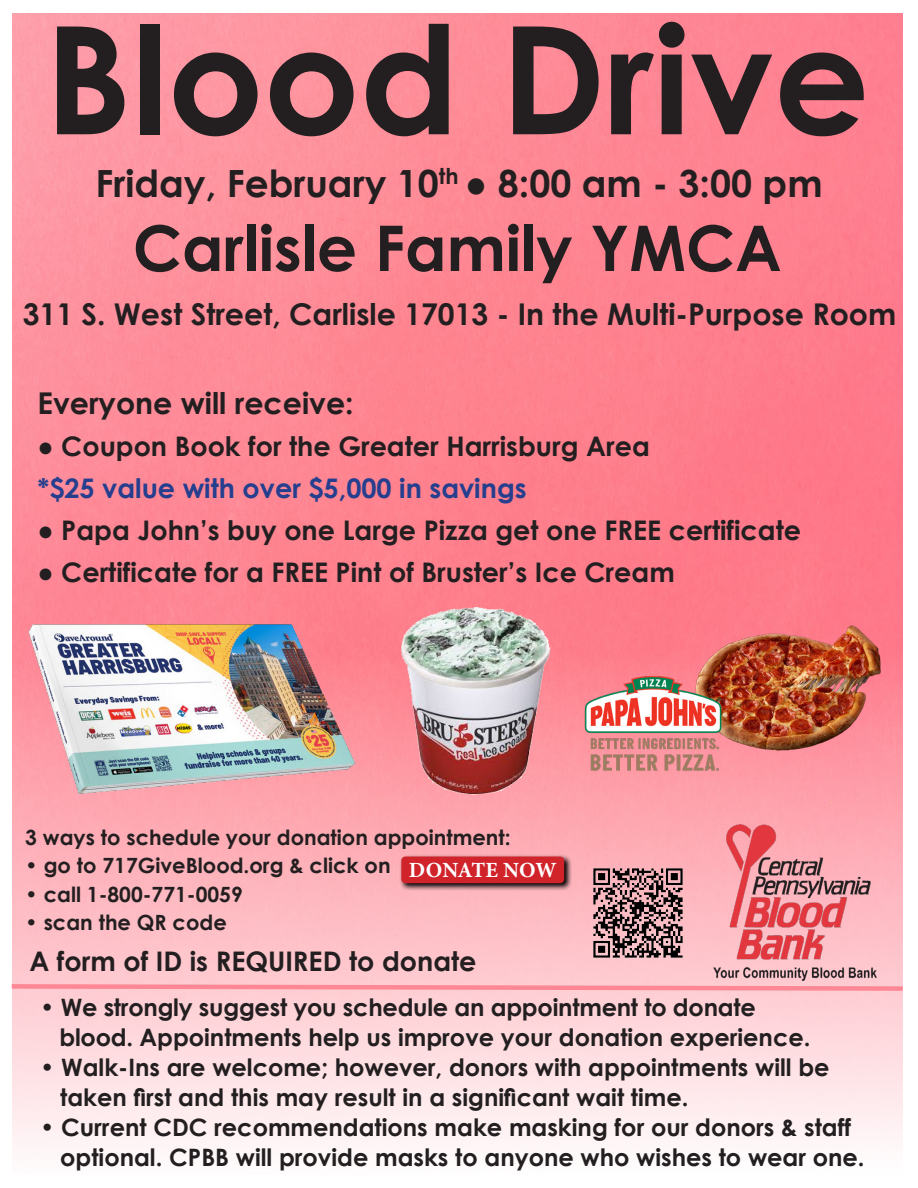
<style>
.page{position:relative;width:918px;height:1188px;background:#fff}
.page>*{position:absolute;margin:0;border:0;box-sizing:border-box;transform-origin:0 0}
.t1{font:700 150px "Century Gothic";color:#231f20}
.t2{font:700 63px "Century Gothic";color:#231f20}
.t3{font:700 37.5px "Century Gothic";color:#231f20}
.t4{font:700 30px "Century Gothic";color:#231f20}
.t5{font:700 27px "Century Gothic";color:#231f20}
.t6{font:700 27px "Century Gothic";color:#253f8e}
.t7{font:700 24px/30px "Century Gothic";color:#231f20}
.t8{font:700 21.6px "Minion Pro";letter-spacing:-.005em;color:#fff}
.t9{font:700 21px "Century Gothic";color:#231f20}
</style>
<div class="page">
<img style="left:12px;top:14px;width:891px;height:1134px">
<img style="left:713px;top:825px;width:164px;height:156px">
<svg style="left:11px;top:982px;width:892px;height:11px;background:#fdafb9"></svg>
<svg style="left:399px;top:854px;width:171px;height:37px;background:#ab7278"></svg>
<div style="left:401px;top:857px;width:163px;height:26px;background:#d1232a;border-radius:4px"></div>
<img style="left:570px;top:846px;width:135px;height:135px">
<img style="left:15px;top:616px;width:349px;height:180px">
<img style="left:571px;top:616px;width:318px;height:174px">
<img style="left:400px;top:604px;width:152px;height:192px">
<p class="t1" style="left:45px;top:-34px;width:826px">Blood Drive</p>
<p class="t3" style="left:95px;top:155px;width:729px">Friday, February 10<sup>th</sup> ● 8:00 am - 3:00 pm</p>
<p class="t2" style="left:133px;top:200px;width:650px">Carlisle Family YMCA</p>
<p class="t4" style="left:23px;top:291px;width:875px">311 S. West Street, Carlisle 17013 - In the Multi-Purpose Room</p>
<p class="t4" style="left:37px;top:380px;width:318px">Everyone will receive:</p>
<p class="t5" style="left:37px;top:426px;width:614px">● Coupon Book for the Greater Harrisburg Area</p>
<p class="t6" style="left:37px;top:468px;width:491px">*$25 value with over $5,000 in savings</p>
<p class="t5" style="left:37px;top:510px;width:765px">● Papa John’s buy one Large Pizza get one FREE certificate</p>
<p class="t5" style="left:37px;top:552px;width:639px">● Certificate for a FREE Pint of Bruster’s Ice Cream</p>
<p class="t9" style="left:25px;top:821px;width:487px">3 ways to schedule your donation appointment:</p>
<p class="t9" style="left:25px;top:850px;width:367px">• go to 717GiveBlood.org &amp; click on</p>
<p class="t9" style="left:25px;top:878px;width:219px">• call 1-800-771-0059</p>
<p class="t9" style="left:25px;top:907px;width:203px">• scan the QR code</p>
<p class="t8" style="left:409px;top:855px;width:150px">DONATE NOW</p>
<p class="t5" style="left:29px;top:941px;width:449px">A form of ID is REQUIRED to donate</p>
<p class="t7" style="left:59px;top:991px;width:752px;text-indent:-19px">• We strongly suggest you schedule an appointment to donate blood. Appointments help us improve your donation experience.</p>
<p class="t7" style="left:40px;top:1051px;width:791px">• Walk-Ins are welcome; however, donors with appointments will be</p>
<p class="t7" style="left:60px;top:1081px;width:630px">taken first and this may result in a significant wait time.</p>
<p class="t7" style="left:60px;top:1111px;width:806px;text-indent:-20px">• Current CDC recommendations make masking for our donors &amp; staff optional. CPBB will provide masks to anyone who wishes to wear one.</p>
</div>
